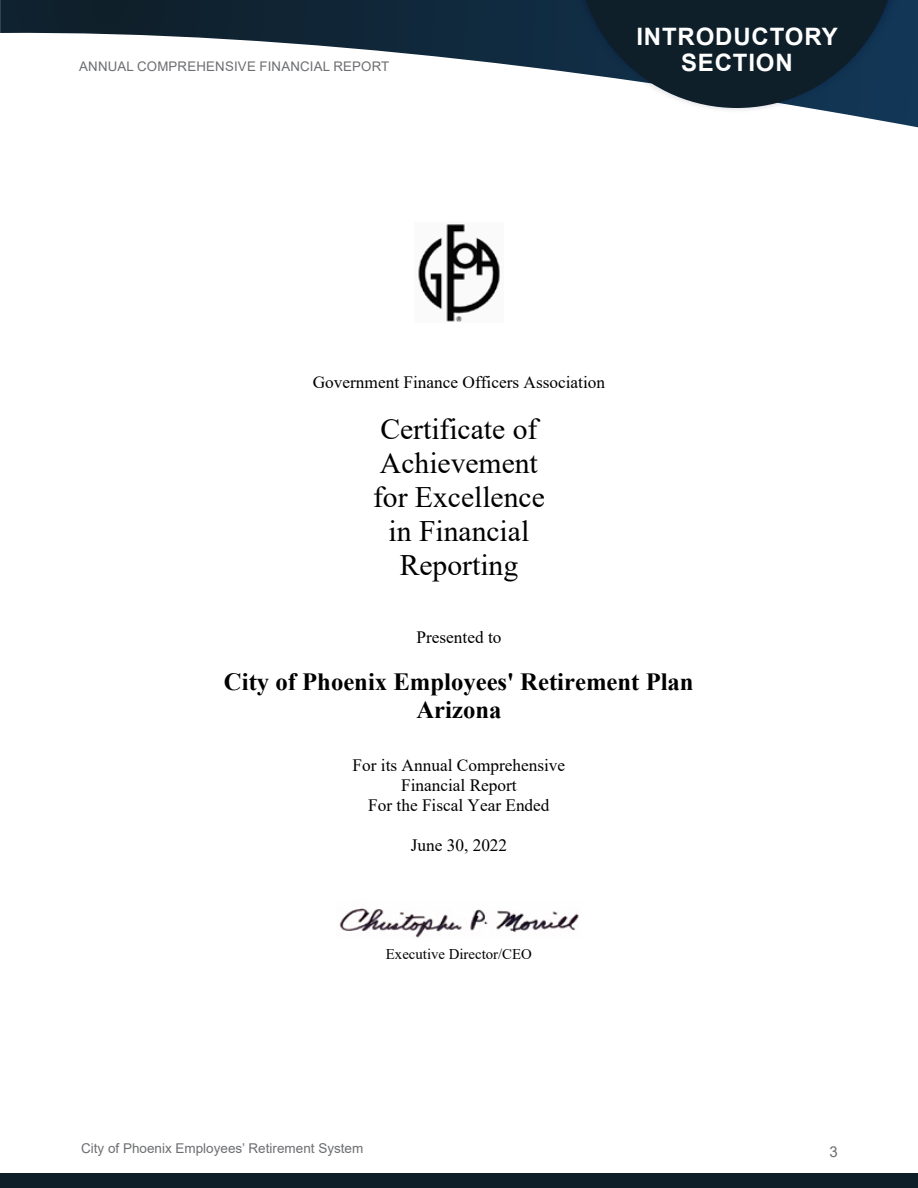
<style>
.page{position:relative;width:918px;height:1188px;background:#fff}
.page>*{position:absolute;margin:0;border:0;box-sizing:border-box;transform-origin:0 0}
.t1{font:29.7px/34px "Times New Roman";color:#000;text-align:center}
.t2{font:700 24.75px/28.3px "Times New Roman";color:#000;text-align:center}
.t3{font:700 24px/25.5px "Arial";letter-spacing:.035em;color:#fff;text-align:center}
.t4{font:17.25px/20px "Times New Roman";color:#000;text-align:center}
.t5{font:15px "Arial";color:#6d6e71}
.t6{font:14.85px "Times New Roman";color:#000}
.t7{font:13.5px "Arial";color:#6d6e71}
.t8{font:13.2px "Arial";letter-spacing:.015em;color:#6d6e71}
</style>
<div class="page">
<img style="left:418px;top:224px;width:82px;height:98px">
<img style="left:339px;top:908px;width:240px;height:30px">
<svg style="left:0;top:0;width:918px;height:128px"></svg>
<div style="left:565px;top:0;width:345px;height:113px;background:#000b39;opacity:.75"></div>
<svg style="left:577px;top:0;width:319px;height:108px;background:#243644"></svg>
<div style="left:0;top:1173px;width:918px;height:15px;background:#0f1f2a"></div>
<p class="t8" style="left:79px;top:57px;width:312px">ANNUAL COMPREHENSIVE FINANCIAL REPORT</p>
<h3 class="t3" style="left:636px;top:24px;width:203px">INTRODUCTORY<br>SECTION</h3>
<p class="t4" style="left:313px;top:371px;width:294px">Government Finance Officers Association</p>
<p class="t1" style="left:373px;top:411px;width:173px">Certificate of<br>Achievement for Excellence in Financial<br>Reporting</p>
<p class="t4" style="left:416px;top:627px;width:87px">Presented to</p>
<p class="t2" style="left:224px;top:667px;width:471px">City of Phoenix Employees' Retirement Plan<br>Arizona</p>
<p class="t4" style="left:353px;top:755px;width:214px">For its Annual Comprehensive<br>Financial Report<br>For the Fiscal Year Ended</p>
<p class="t4" style="left:411px;top:834px;width:98px">June 30, 2022</p>
<p class="t6" style="left:386px;top:944px;width:147px">Executive Director/CEO</p>
<p class="t7" style="left:81px;top:1139px;width:284px">City of Phoenix Employees’ Retirement System</p>
<p class="t5" style="left:829px;top:1141px;width:10px">3</p>
</div>
